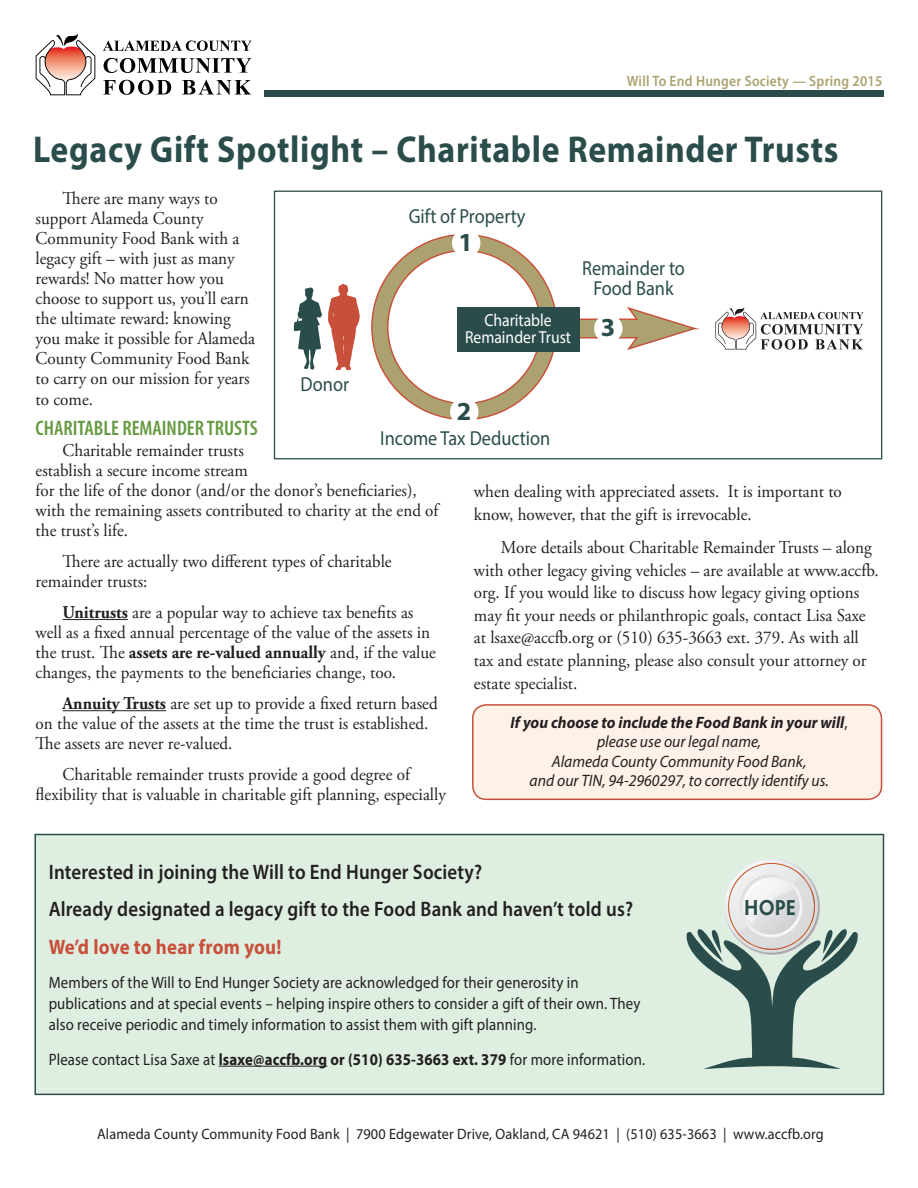
<style>
.page{position:relative;width:918px;height:1188px;background:#fff}
.page>*{position:absolute;margin:0;border:0;box-sizing:border-box;transform-origin:0 0}
.Head1{font:700 37.5px "Myriad Pro";letter-spacing:.02em;color:#2a4d4b;scale:.9 1}
.t1{font:700 26.1px "Myriad Pro";color:#2a4d4b}
.t2{font:700 21.75px "Hypatia Sans Pro";color:#2a4d4b;scale:.9 1}
.Body_Indented{font:600 21px "Myriad Pro";letter-spacing:.01em;color:#231f20;scale:.9 1}
.All_Caps{font:600 condensed 21px "Myriad Pro";color:#659940}
.Body_Indented-2{font:700 21px "Myriad Pro";letter-spacing:.01em;color:#c8503b;scale:.9 1}
.t3{font:20.25px/20.2px "Myriad Pro";color:#2a4d4b;text-align:center;scale:.9 1}
.Body_Indented-3{font:18px/20.1px "Adobe Garamond Pro";color:#231f20;scale:.95 1}
.t4{font:17.4px/17.4px "Myriad Pro";color:#fff;text-align:center;scale:.9 1}
.Body_Indented-4{font:16.5px/21px "Myriad Pro";letter-spacing:.01em;color:#231f20;scale:.9 1}
.Body_Indented-5{font:italic 16.5px "Myriad Pro";color:#231f20;scale:.95 1}
.Body_Indented-6{font:italic 700 16.5px "Myriad Pro";color:#231f20;scale:.95 1}
.Body_No_Indentation{font:15px "Myriad Pro";letter-spacing:.01em;color:#231f20;scale:.95 1}
.t5{font:600 15px "Myriad Pro";letter-spacing:.02em;color:#aba26f;scale:.9 1}
.s1{font-weight:700}
.s2{font-weight:400;font-style:normal}
</style>
<div class="page">
<div style="left:34px;top:834px;width:850px;height:261px;background:#deefe2;border:2px solid #2a4d4b"></div>
<svg style="left:686px;top:859px;width:172px;height:210px"></svg>
<div style="left:265px;top:90px;width:619px;height:7px;background:#2a4d4b"></div>
<hr style="left:63px;top:619px;width:65px;height:1px;background:#231f20">
<hr style="left:63px;top:710px;width:103px;height:1px;background:#231f20">
<hr style="left:219px;top:1066px;width:108px;height:1px;background:#231f20">
<svg style="left:36px;top:34px;width:59px;height:61px"></svg>
<svg style="left:103px;top:40px;width:149px;height:11px"></svg>
<svg style="left:104px;top:58px;width:147px;height:15px"></svg>
<svg style="left:103px;top:80px;width:68px;height:15px"></svg>
<svg style="left:182px;top:80px;width:69px;height:15px"></svg>
<svg style="left:294px;top:287px;width:28px;height:83px"></svg>
<svg style="left:328px;top:284px;width:32px;height:86px"></svg>
<svg style="left:371px;top:234px;width:184px;height:186px"></svg>
<div style="left:452px;top:229px;width:28px;height:28px;background:#fff;border-radius:50%"></div>
<svg style="left:579px;top:307px;width:117px;height:44px"></svg>
<svg style="left:715px;top:307px;width:149px;height:43px"></svg>
<div style="left:594px;top:314px;width:29px;height:29px;background:#fff;border-radius:50%"></div>
<div style="left:450px;top:397px;width:28px;height:29px;background:#fff;border-radius:50%"></div>
<div style="left:457px;top:307px;width:122px;height:45px;background:#2a4d4b"></div>
<div style="left:274px;top:191px;width:608px;height:268px;border:1px solid #2a4d4b"></div>
<div style="left:473px;top:705px;width:409px;height:94px;background:#fef2e8;border-radius:13px"></div>
<div style="left:472px;top:704px;width:410px;height:96px;border:2px solid #c8503b;border-radius:13px"></div>
<p class="t5" style="left:627px;top:71px;width:285px">Will To End Hunger Society — Spring 2015</p>
<p class="Head1" style="left:33px;top:125px;width:897px">Legacy Gift Spotlight – Charitable Remainder Trusts</p>
<p class="Body_Indented-3" style="left:36px;top:188px;width:232px;text-indent:27px">There are many ways to support Alameda County<br>Community Food Bank with a legacy gift – with just as many rewards! No matter how you choose to support us, you’ll earn the ultimate reward: knowing you make it possible for Alameda<br>County Community Food Bank to carry on our mission for years to come.</p>
<p class="All_Caps" style="left:36px;top:416px;width:224px">CHARITABLE REMAINDER TRUSTS</p>
<p class="Body_Indented-3" style="left:36px;top:440px;width:426px;text-indent:27px">Charitable remainder trusts<br>establish a secure income stream<br>for the life of the donor (and/or the donor’s beneficiaries), with the remaining assets contributed to charity at the end of the trust’s life.</p>
<p class="Body_Indented-3" style="left:36px;top:552px;width:376px;text-indent:27px">There are actually two different types of charitable remainder trusts:</p>
<p class="Body_Indented-3" style="left:36px;top:603px;width:423px;text-indent:27px"><span class="s1">Unitrusts</span> are a popular way to achieve tax benefits as well as a fixed annual percentage of the value of the assets in the trust. The <span class="s1">assets are re-valued annually</span> and, if the value changes, the payments to the beneficiaries change, too.</p>
<p class="Body_Indented-3" style="left:36px;top:694px;width:425px;text-indent:27px"><span class="s1">Annuity Trusts</span> are set up to provide a fixed return based on the value of the assets at the time the trust is established.<br>The assets are never re-valued.</p>
<p class="Body_Indented-3" style="left:36px;top:765px;width:433px;text-align:center">Charitable remainder trusts provide a good degree of flexibility that is valuable in charitable gift planning, especially</p>
<p class="t3" style="left:409px;top:206px;width:131px">Gift of Property</p>
<p class="t1" style="left:458px;top:225px;width:16px">1</p>
<p class="t3" style="left:582px;top:258px;width:116px">Remainder to<br>Food Bank</p>
<p class="t4" style="left:465px;top:311px;width:119px">Charitable<br>Remainder Trust</p>
<p class="t1" style="left:601px;top:311px;width:16px">3</p>
<p class="t3" style="left:301px;top:373px;width:55px">Donor</p>
<p class="t1" style="left:457px;top:394px;width:16px">2</p>
<p class="t3" style="left:380px;top:427px;width:191px">Income Tax Deduction</p>
<p class="Body_Indented-3" style="left:474px;top:481px;width:389px;line-height:22.5px">when dealing with appreciated assets. It is important to know, however, that the gift is irrevocable.</p>
<p class="Body_Indented-3" style="left:474px;top:537px;width:428px;line-height:22.5px;text-indent:27px">More details about Charitable Remainder Trusts – along with other legacy giving vehicles – are available at www.accfb. org. If you would like to discuss how legacy giving options may fit your needs or philanthropic goals, contact Lisa Saxe at lsaxe@accfb.org or (510) 635-3663 ext. 379. As with all tax and estate planning, please also consult your attorney or estate specialist.</p>
<p class="Body_Indented-6" style="left:511px;top:712px;width:356px">If you choose to include the Food Bank in your will<span class="s2">,</span></p>
<p class="Body_Indented-5" style="left:597px;top:732px;width:174px">please use our legal name,</p>
<p class="Body_Indented-5" style="left:552px;top:751px;width:270px">Alameda County Community Food Bank,</p>
<p class="Body_Indented-5" style="left:530px;top:771px;width:316px">and our TIN, 94-2960297, to correctly identify us.</p>
<p class="Body_Indented" style="left:49px;top:858px;width:483px">Interested in joining the Will to End Hunger Society?</p>
<p class="Body_Indented" style="left:49px;top:896px;width:651px">Already designated a legacy gift to the Food Bank and haven’t told us?</p>
<p class="Body_Indented-2" style="left:49px;top:933px;width:260px">We’d love to hear from you!</p>
<p class="Body_Indented-4" style="left:49px;top:972px;width:659px">Members of the Will to End Hunger Society are acknowledged for their generosity in publications and at special events – helping inspire others to consider a gift of their own. They also receive periodic and timely information to assist them with gift planning.</p>
<p class="Body_Indented-4" style="left:49px;top:1048px;width:664px">Please contact Lisa Saxe at <span class="s1">lsaxe@accfb.org or (510) 635-3663 ext. 379</span> for more information.</p>
<p class="t2" style="left:744px;top:892px;width:59px">HOPE</p>
<p class="Body_No_Indentation" style="left:97px;top:1124px;width:766px">Alameda County Community Food Bank | 7900 Edgewater Drive, Oakland, CA 94621 | (510) 635-3663 | www.accfb.org</p>
</div>
